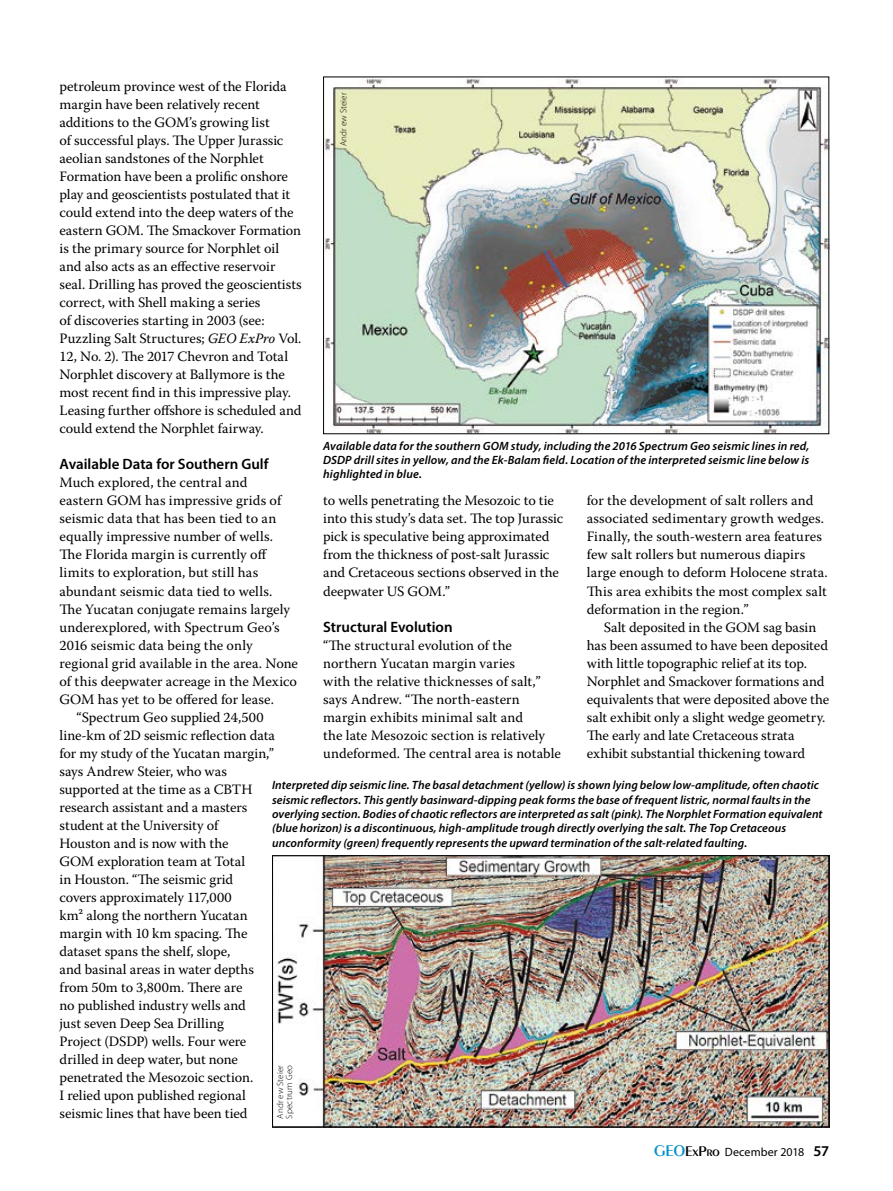
<style>
.page{position:relative;width:893px;height:1191px;background:#fff}
.page>*{position:absolute;margin:0;border:0;box-sizing:border-box;transform-origin:0 0}
.Text_-_Crosshead{font:600 15px "Myriad Pro";color:#000}
.Text_-_No_Indent{font:14.25px/18px "Warnock Pro";color:#000}
.Text{font:14.25px/18px "Warnock Pro";letter-spacing:-.005em;color:#000}
.t1{font:italic 600 12px/14.4px "Myriad Pro";letter-spacing:.005em;color:#000;text-align:justify}
.t2{font:12px "Myriad Pro";letter-spacing:.01em;color:#000}
.Photo_Credits{font:300 9px "Myriad Pro";letter-spacing:.015em;color:#000}
.s1{font-style:italic}
.s2{font-family:"Peignot";font-weight:600;font-size:16.5px;color:#0090cd}
.s3{font-family:"Peignot";font-weight:600;font-size:15px}
.s4{font-weight:600;font-size:15px}
</style>
<div class="page">
<img style="left:325px;top:79px;width:502px;height:353px">
<img style="left:276px;top:857px;width:551px;height:268px">
<div style="left:272px;top:855px;width:557px;height:272px;border:1px solid #000"></div>
<p class="Text_-_No_Indent" style="left:60px;top:77px;width:244px">petroleum province west of the Florida margin have been relatively recent additions to the GOM’s growing list<br>of successful plays. The Upper Jurassic aeolian sandstones of the Norphlet Formation have been a prolific onshore play and geoscientists postulated that it could extend into the deep waters of the eastern GOM. The Smackover Formation is the primary source for Norphlet oil and also acts as an effective reservoir seal. Drilling has proved the geoscientists correct, with Shell making a series<br>of discoveries starting in 2003 (see:<br>Puzzling Salt Structures; <span class="s1">GEO ExPro</span> Vol.<br>12, No. 2). The 2017 Chevron and Total Norphlet discovery at Ballymore is the most recent find in this impressive play.<br>Leasing further offshore is scheduled and could extend the Norphlet fairway.</p>
<p class="Text_-_Crosshead" style="left:60px;top:455px;width:211px">Available Data for Southern Gulf</p>
<p class="Text_-_No_Indent" style="left:60px;top:473px;width:240px">Much explored, the central and<br>eastern GOM has impressive grids of seismic data that has been tied to an equally impressive number of wells.<br>The Florida margin is currently off limits to exploration, but still has abundant seismic data tied to wells.<br>The Yucatan conjugate remains largely underexplored, with Spectrum Geo’s 2016 seismic data being the only regional grid available in the area. None of this deepwater acreage in the Mexico GOM has yet to be offered for lease.</p>
<p class="Text" style="left:60px;top:707px;width:217px;text-indent:17px">“Spectrum Geo supplied 24,500 line-km of 2D seismic reflection data for my study of the Yucatan margin,” says Andrew Steier, who was supported at the time as a CBTH research assistant and a masters student at the University of<br>Houston and is now with the<br>GOM exploration team at Total<br>in Houston. “The seismic grid<br>covers approximately 117,000<br>km² along the northern Yucatan margin with 10 km spacing. The dataset spans the shelf, slope,<br>and basinal areas in water depths from 50m to 3,800m. There are<br>no published industry wells and<br>just seven Deep Sea Drilling<br>Project (DSDP) wells. Four were drilled in deep water, but none penetrated the Mesozoic section.<br>I relied upon published regional seismic lines that have been tied</p>
<p class="Photo_Credits" style="left:339px;top:146px;width:55px;rotate:-90deg">Andr ew Steier</p>
<p class="t1" style="left:323px;top:438px;width:488px">Available data for the southern GOM study, including the 2016 Spectrum Geo seismic lines in red, DSDP drill sites in yellow, and the Ek-Balam field. Location of the interpreted seismic line below is highlighted in blue.</p>
<p class="Text" style="left:323px;top:491px;width:242px">to wells penetrating the Mesozoic to tie into this study’s data set. The top Jurassic pick is speculative being approximated from the thickness of post-salt Jurassic and Cretaceous sections observed in the deepwater US GOM.”</p>
<p class="Text_-_Crosshead" style="left:323px;top:617px;width:131px">Structural Evolution</p>
<p class="Text_-_No_Indent" style="left:323px;top:635px;width:239px">“The structural evolution of the northern Yucatan margin varies<br>with the relative thicknesses of salt,” says Andrew. “The north-eastern margin exhibits minimal salt and<br>the late Mesozoic section is relatively undeformed. The central area is notable</p>
<p class="Text_-_No_Indent" style="left:587px;top:491px;width:242px">for the development of salt rollers and associated sedimentary growth wedges.<br>Finally, the south-western area features few salt rollers but numerous diapirs large enough to deform Holocene strata.<br>This area exhibits the most complex salt deformation in the region.”</p>
<p class="Text" style="left:587px;top:617px;width:244px;text-indent:17px">Salt deposited in the GOM sag basin has been assumed to have been deposited with little topographic relief at its top.<br>Norphlet and Smackover formations and equivalents that were deposited above the salt exhibit only a slight wedge geometry.<br>The early and late Cretaceous strata exhibit substantial thickening toward</p>
<p class="t1" style="left:272px;top:777px;width:552px;text-align:left">Interpreted dip seismic line. The basal detachment (yellow) is shown lying below low-amplitude, often chaotic seismic reflectors. This gently basinward-dipping peak forms the base of frequent listric, normal faults in the overlying section. Bodies of chaotic reflectors are interpreted as salt (pink). The Norphlet Formation equivalent (blue horizon) is a discontinuous, high-amplitude trough directly overlying the salt. The Top Cretaceous unconformity (green) frequently represents the upward termination of the salt-related faulting.</p>
<p class="Photo_Credits" style="left:275px;top:1118px;width:55px;rotate:-90deg">Andr ew Steier</p>
<p class="Photo_Credits" style="left:284px;top:1118px;width:55px;rotate:-90deg">Spectrum Geo</p>
<p class="t2" style="left:654px;top:1144px;width:177px"><span class="s2">GEO</span><span class="s3">ExPro</span> December 2018 <span class="s4">57</span></p>
</div>
